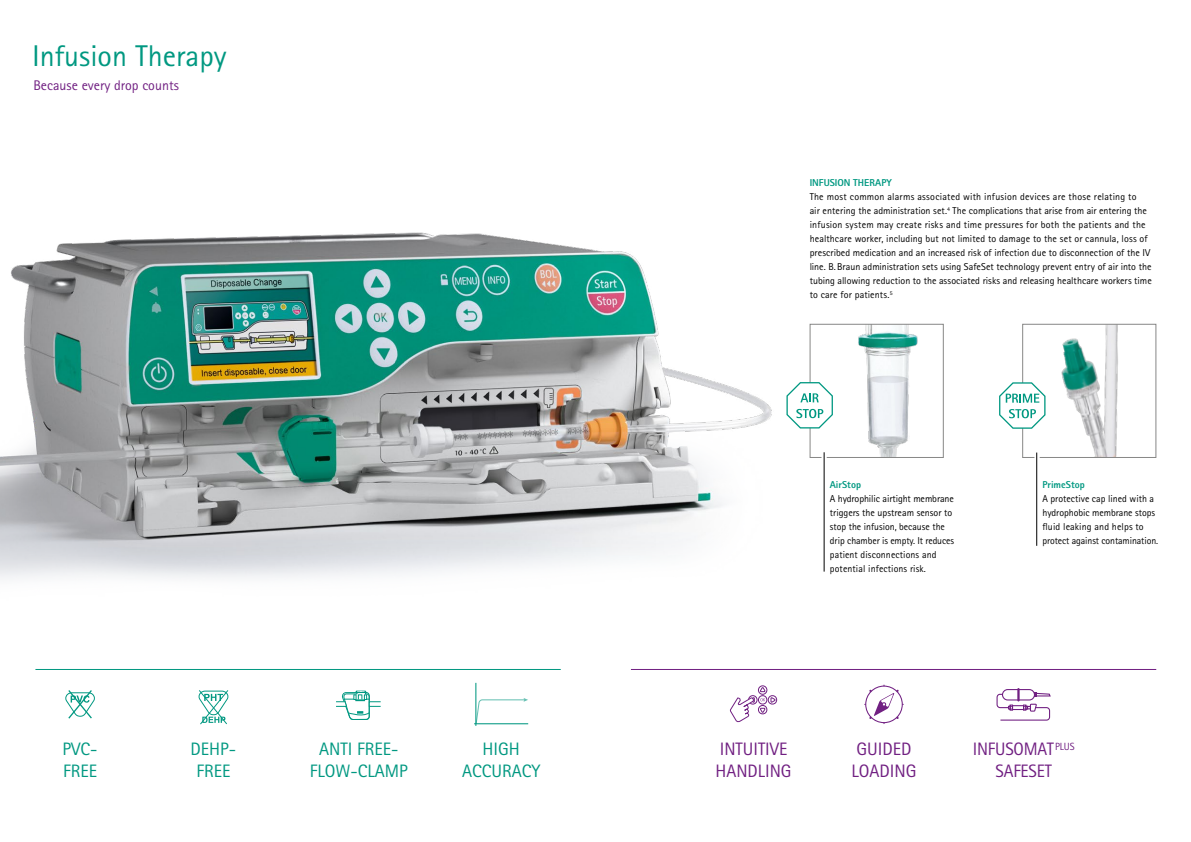
<style>
.page{position:relative;width:1191px;height:842px;background:#fff}
.page>*{position:absolute;margin:0;border:0;box-sizing:border-box;transform-origin:0 0}
.t1{font:30px "Rotis Sans Serif Pro";color:#009881}
.t2{font:18px/22px "Rotis Sans Serif Pro";color:#712082}
.t3{font:18px/22px "Rotis Sans Serif Pro";color:#009881;text-align:center}
.t4{font:14px "Rotis Sans Serif Pro";color:#712082}
.t5{font:10px/14px "Rotis Sans Serif Pro";color:#000}
.t6{font:800 10px "Rotis Sans Serif Pro";color:#009881}
</style>
<div class="page">
<hr style="left:631px;top:669px;width:525px;height:1px;background:#712082">
<hr style="left:35px;top:669px;width:526px;height:1px;background:#009881">
<div style="left:758px;top:685px;width:9px;height:10px;border:1px solid #712082;border-radius:50%"></div>
<svg style="left:729px;top:687px;width:49px;height:36px"></svg>
<hr style="left:883px;top:685px;width:1px;height:39px;background:#712082">
<hr style="left:864px;top:704px;width:39px;height:1px;background:#712082">
<svg style="left:865px;top:686px;width:37px;height:37px"></svg>
<svg style="left:996px;top:688px;width:54px;height:33px"></svg>
<div style="left:1012px;top:705px;width:12px;height:5px;border:1px solid #712082"></div>
<img style="left:0;top:232px;width:772px;height:347px">
<hr style="left:824px;top:452px;width:1px;height:120px;background:#000">
<hr style="left:1036px;top:452px;width:1px;height:94px;background:#000">
<svg style="left:999px;top:323px;width:157px;height:135px"></svg>
<svg style="left:786px;top:323px;width:158px;height:135px"></svg>
<svg style="left:476px;top:698px;width:52px;height:27px"></svg>
<hr style="left:474px;top:723px;width:54px;height:1px;background:#009881">
<hr style="left:475px;top:683px;width:1px;height:42px;background:#009881">
<svg style="left:336px;top:691px;width:34px;height:29px"></svg>
<svg style="left:369px;top:701px;width:12px;height:6px"></svg>
<svg style="left:65px;top:690px;width:30px;height:29px"></svg>
<svg style="left:198px;top:690px;width:31px;height:35px"></svg>
<h1 class="t1" style="left:32px;top:38px;width:196px">Infusion Therapy</h1>
<h3 class="t4" style="left:33px;top:77px;width:147px">Because every drop counts</h3>
<h2 class="t3" style="left:63px;top:738px;width:36px;text-align:left">PVC-<br>FREE</h2>
<h2 class="t3" style="left:190px;top:738px;width:47px">DEHP-<br>FREE</h2>
<h2 class="t3" style="left:310px;top:738px;width:99px">ANTI FREE-<br>FLOW-CLAMP</h2>
<h2 class="t3" style="left:462px;top:738px;width:80px">HIGH<br>ACCURACY</h2>
<p class="t6" style="left:809px;top:176px;width:84px">INFUSION THERAPY</p>
<p class="t5" style="left:809px;top:190px;width:343px">The most common alarms associated with infusion devices are those relating to<br>air entering the administration set.<sup>4</sup> The complications that arise from air entering the infusion system may create risks and time pressures for both the patients and the healthcare worker, including but not limited to damage to the set or cannula, loss of prescribed medication and an increased risk of infection due to disconnection of the IV line. B.Braun administration sets using SafeSet technology prevent entry of air into the tubing allowing reduction to the associated risks and releasing healthcare workers time to care for patients.<sup>5</sup></p>
<p class="t6" style="left:830px;top:478px;width:33px">AirStop</p>
<p class="t5" style="left:830px;top:492px;width:126px">A hydrophilic airtight membrane triggers the upstream sensor to stop the infusion, because the drip chamber is empty. It reduces patient disconnections and potential infections risk.</p>
<p class="t6" style="left:1042px;top:479px;width:44px">PrimeStop</p>
<p class="t5" style="left:1042px;top:492px;width:117px">A protective cap lined with a hydrophobic membrane stops fluid leaking and helps to protect against contamination.</p>
<h2 class="t2" style="left:715px;top:738px;width:77px">INTUITIVE<br>HANDLING</h2>
<h2 class="t2" style="left:851px;top:738px;width:67px">GUIDED<br>LOADING</h2>
<h2 class="t2" style="left:972px;top:738px;width:103px;text-align:center">INFUSOMAT <sup>PLUS<br></sup>SAFESET</h2>
</div>
